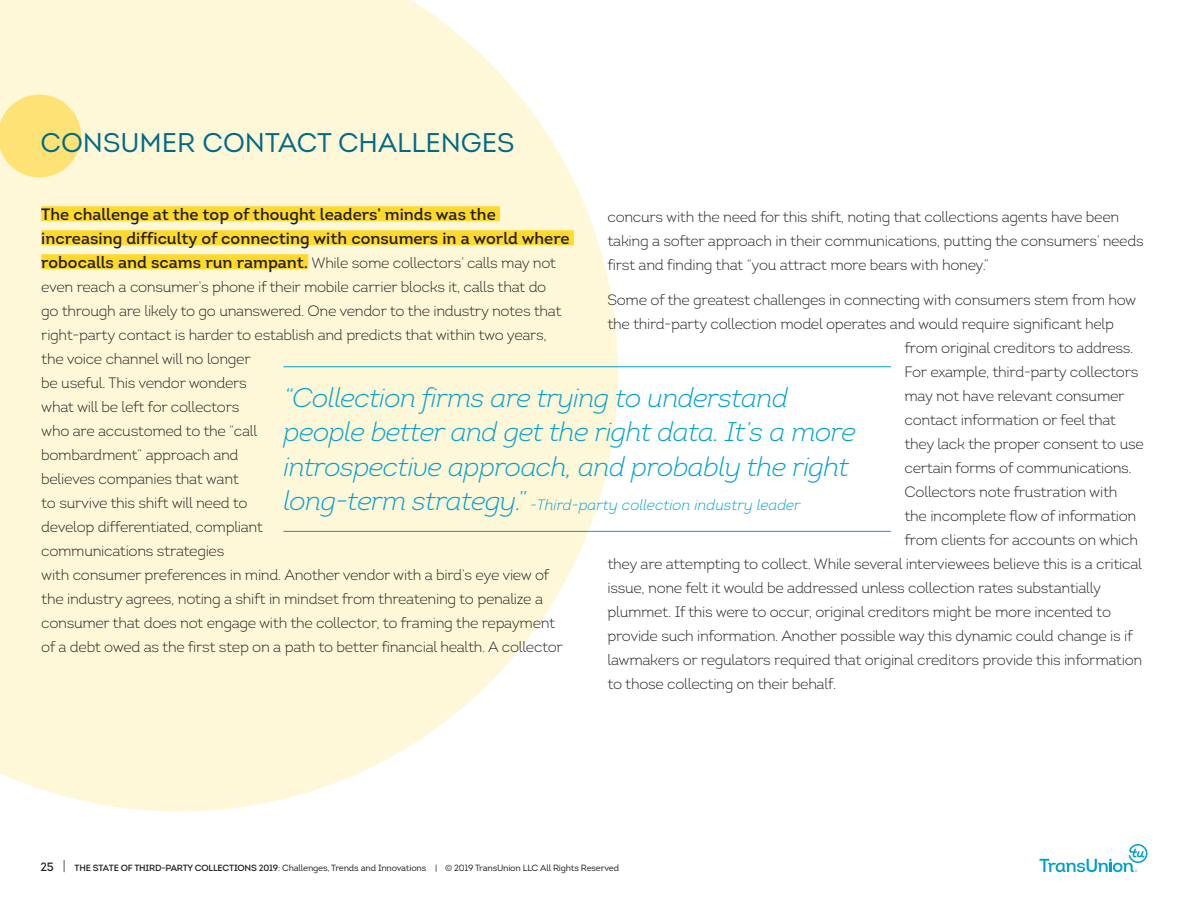
<style>
.page{position:relative;width:1188px;height:918px;background:#fff}
.page>*{position:absolute;margin:0;border:0;box-sizing:border-box;transform-origin:0 0}
._12_16_Body_Black{font:italic 300 27px/34.5px "Intro";letter-spacing:-.02em;color:#00a1d0}
._12_16_Body_Black-2{font:27px "Intro";color:#006a86}
._12_16_Body_Black-3{font:600 16.5px/24px "Intro";color:#231f20}
._12_16_Body_Black-4{font:300 15px/24px "Intro";letter-spacing:-.02em;color:#231f20}
._12_16_Body_Black-5{font:italic 300 15px "Intro";color:#00a1d0}
._6_8_Legal_Copy{font:9px "Intro";letter-spacing:-.02em;color:#231f20}
.s1{font-weight:600;font-size:16.5px}
.s2{font-size:27px}
.s3{font-family:"Intro Semi Bold Caps";font-size:12px}
.s4{font-weight:300;font-size:15.75px}
.s5{font-weight:600}
</style>
<div class="page">
<svg style="left:0;top:0;width:618px;height:812px;background:#fef8dd"></svg>
<svg style="left:0;top:94px;width:81px;height:83px;background:#fee688"></svg>
<svg style="left:1040px;top:844px;width:108px;height:28px"></svg>
<div style="left:41px;top:206px;width:459px;height:15px;background:#ffd92b"></div>
<div style="left:41px;top:230px;width:533px;height:15px;background:#ffd92b"></div>
<div style="left:41px;top:254px;width:267px;height:15px;background:#ffd92b"></div>
<hr style="left:284px;top:531px;width:607px;height:1px;background:#00a1d0">
<hr style="left:284px;top:366px;width:607px;height:1px;background:#00a1d0">
<p class="_12_16_Body_Black-2" style="left:40px;top:126px;width:476px">CONSUMER CONTACT CHALLENGES</p>
<p class="_12_16_Body_Black-3" style="left:41px;top:202px;width:530px">The challenge at the top of thought leaders’ minds was the increasing difficulty of connecting with consumers in a world where</p>
<p class="_12_16_Body_Black-4" style="left:41px;top:250px;width:523px"><span class="s1">robocalls and scams run rampant.</span> While some collectors’ calls may not even reach a consumer’s phone if their mobile carrier blocks it, calls that do go through are likely to go unanswered. One vendor to the industry notes that right-party contact is harder to establish and predicts that within two years, the voice channel will no longer<br>be useful. This vendor wonders<br>what will be left for collectors<br>who are accustomed to the “call<br>bombardment” approach and<br>believes companies that want<br>to survive this shift will need to<br>develop differentiated, compliant<br>communications strategies<br>with consumer preferences in mind. Another vendor with a bird’s eye view of the industry agrees, noting a shift in mindset from threatening to penalize a consumer that does not engage with the collector, to framing the repayment of a debt owed as the first step on a path to better financial health. A collector</p>
<p class="_12_16_Body_Black-4" style="left:608px;top:205px;width:538px">concurs with the need for this shift, noting that collections agents have been taking a softer approach in their communications, putting the consumers’ needs first and finding that “you attract more bears with honey.”</p>
<p class="_12_16_Body_Black-4" style="left:608px;top:287px;width:530px">Some of the greatest challenges in connecting with consumers stem from how</p>
<p class="_12_16_Body_Black-4" style="left:608px;top:311px;width:508px">the third-party collection model operates and would require significant help</p>
<p class="_12_16_Body_Black-4" style="left:904px;top:335px;width:231px">from original creditors to address.</p>
<p class="_12_16_Body_Black-4" style="left:904px;top:359px;width:235px">For example, third-party collectors</p>
<p class="_12_16_Body_Black-4" style="left:904px;top:383px;width:222px">may not have relevant consumer</p>
<p class="_12_16_Body_Black-4" style="left:904px;top:407px;width:213px">contact information or feel that</p>
<p class="_12_16_Body_Black-4" style="left:904px;top:431px;width:241px">they lack the proper consent to use</p>
<p class="_12_16_Body_Black-4" style="left:904px;top:455px;width:229px">certain forms of communications.</p>
<p class="_12_16_Body_Black-4" style="left:904px;top:479px;width:214px">Collectors note frustration with</p>
<p class="_12_16_Body_Black-4" style="left:904px;top:503px;width:233px">the incomplete flow of information</p>
<p class="_12_16_Body_Black-4" style="left:904px;top:527px;width:235px">from clients for accounts on which</p>
<p class="_12_16_Body_Black-4" style="left:608px;top:551px;width:536px">they are attempting to collect. While several interviewees believe this is a critical</p>
<p class="_12_16_Body_Black-4" style="left:608px;top:575px;width:495px">issue, none felt it would be addressed unless collection rates substantially</p>
<p class="_12_16_Body_Black-4" style="left:608px;top:599px;width:505px">plummet. If this were to occur, original creditors might be more incented to</p>
<p class="_12_16_Body_Black-4" style="left:608px;top:623px;width:527px">provide such information. Another possible way this dynamic could change is if</p>
<p class="_12_16_Body_Black-4" style="left:608px;top:647px;width:536px">lawmakers or regulators required that original creditors provide this information</p>
<p class="_12_16_Body_Black-4" style="left:608px;top:671px;width:230px">to those collecting on their behalf.</p>
<p class="_12_16_Body_Black" style="left:284px;top:380px;width:574px">“Collection firms are trying to understand people better and get the right data. It’s a more introspective approach, and probably the right</p>
<p class="_12_16_Body_Black-5" style="left:284px;top:495px;width:519px"><span class="s2">long-term strategy.”</span> -Third-party collection industry leader</p>
<p class="_6_8_Legal_Copy" style="left:40px;top:862px;width:580px"><span class="s3">25</span> <span class="s4">|</span> <span class="s5">THE STATE OF THIRD-PARTY COLLECTIONS 2019</span>: Challenges, Trends and Innovations | © 2019 TransUnion LLC All Rights Reserved</p>
</div>
